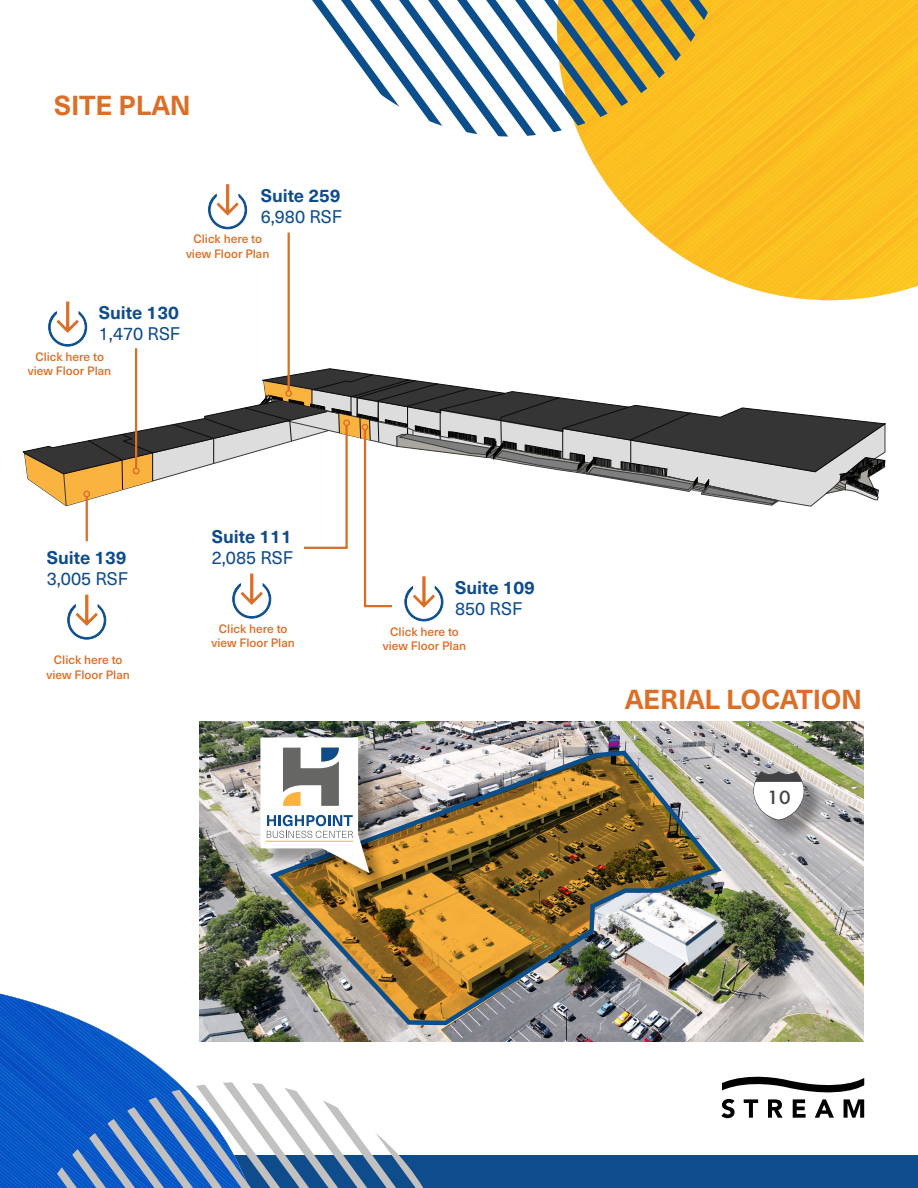
<style>
.page{position:relative;width:918px;height:1188px;background:#fff}
.page>*{position:absolute;margin:0;border:0;box-sizing:border-box;transform-origin:0 0}
.t1{font:700 27px "Neue Haas Unica W1 G";letter-spacing:-.01em;color:#dc6f27}
.t2{font:500 19.95px "Futura PT";color:#424143;scale:1.07 1}
.t3{font:700 18px "Neue Haas Unica W1 G";color:#0f4c8c}
.t4{font:18px "Neue Haas Unica W1 G";color:#0f4c8c}
.t5{font:500 12px/14.4px "Neue Haas Unica W1 G";color:#db6f27;text-align:center}
</style>
<div class="page">
<div style="left:0;top:1156px;width:918px;height:32px;background:#0f4c8c"></div>
<svg style="left:0;top:994px;width:423px;height:194px"></svg>
<svg style="left:312px;top:0;width:606px;height:300px"></svg>
<svg style="left:721px;top:1076px;width:143px;height:42px"></svg>
<svg style="left:208px;top:184px;width:39px;height:46px"></svg>
<svg style="left:784px;top:473px;width:94px;height:34px"></svg>
<svg style="left:287px;top:368px;width:599px;height:105px"></svg>
<svg style="left:824px;top:457px;width:62px;height:43px"></svg>
<hr style="left:288px;top:232px;width:2px;height:159px;background:#da6e27">
<hr style="left:135px;top:348px;width:2px;height:120px;background:#da6e27">
<svg style="left:48px;top:301px;width:40px;height:46px"></svg>
<svg style="left:22px;top:374px;width:762px;height:266px"></svg>
<hr style="left:86px;top:497px;width:2px;height:44px;background:#da6e27">
<div style="left:83px;top:491px;width:7px;height:6px;border:1px solid #da6e27;border-radius:50%"></div>
<img style="left:200px;top:721px;width:664px;height:321px">
<img style="left:266px;top:748px;width:459px;height:279px">
<div style="left:263px;top:740px;width:126px;height:153px;background:#000;opacity:.35"></div>
<svg style="left:260px;top:737px;width:110px;height:136px"></svg>
<hr style="left:265px;top:841px;width:88px;height:1px;background:#f9b33e">
<div style="left:756px;top:775px;width:70px;height:67px;background:#000;opacity:.35"></div>
<svg style="left:753px;top:771px;width:51px;height:49px"></svg>
<h1 class="t1" style="left:54px;top:85px;width:138px">SITE PLAN</h1>
<h3 class="t3" style="left:261px;top:181px;width:82px">Suite 259</h3>
<h3 class="t4" style="left:261px;top:203px;width:83px">6,980 RSF</h3>
<p class="t5" style="left:186px;top:231px;width:85px">Click here to view Floor Plan</p>
<h3 class="t3" style="left:99px;top:299px;width:82px">Suite 130</h3>
<h3 class="t4" style="left:99px;top:320px;width:83px">1,470 RSF</h3>
<p class="t5" style="left:28px;top:348px;width:85px">Click here to view Floor Plan</p>
<h3 class="t3" style="left:47px;top:544px;width:82px">Suite 139</h3>
<h3 class="t4" style="left:47px;top:565px;width:83px">3,005 RSF</h3>
<p class="t5" style="left:47px;top:652px;width:85px">Click here to view Floor Plan</p>
<h3 class="t3" style="left:212px;top:523px;width:82px">Suite 111</h3>
<h3 class="t4" style="left:212px;top:544px;width:83px">2,085 RSF</h3>
<p class="t5" style="left:212px;top:621px;width:85px">Click here to view Floor Plan</p>
<h3 class="t3" style="left:455px;top:574px;width:82px">Suite 109</h3>
<h3 class="t4" style="left:455px;top:595px;width:69px">850 RSF</h3>
<p class="t5" style="left:383px;top:624px;width:85px">Click here to view Floor Plan</p>
<h1 class="t1" style="left:625px;top:679px;width:239px">AERIAL LOCATION</h1>
<h2 class="t2" style="left:767px;top:785px;width:24px">10</h2>
</div>
